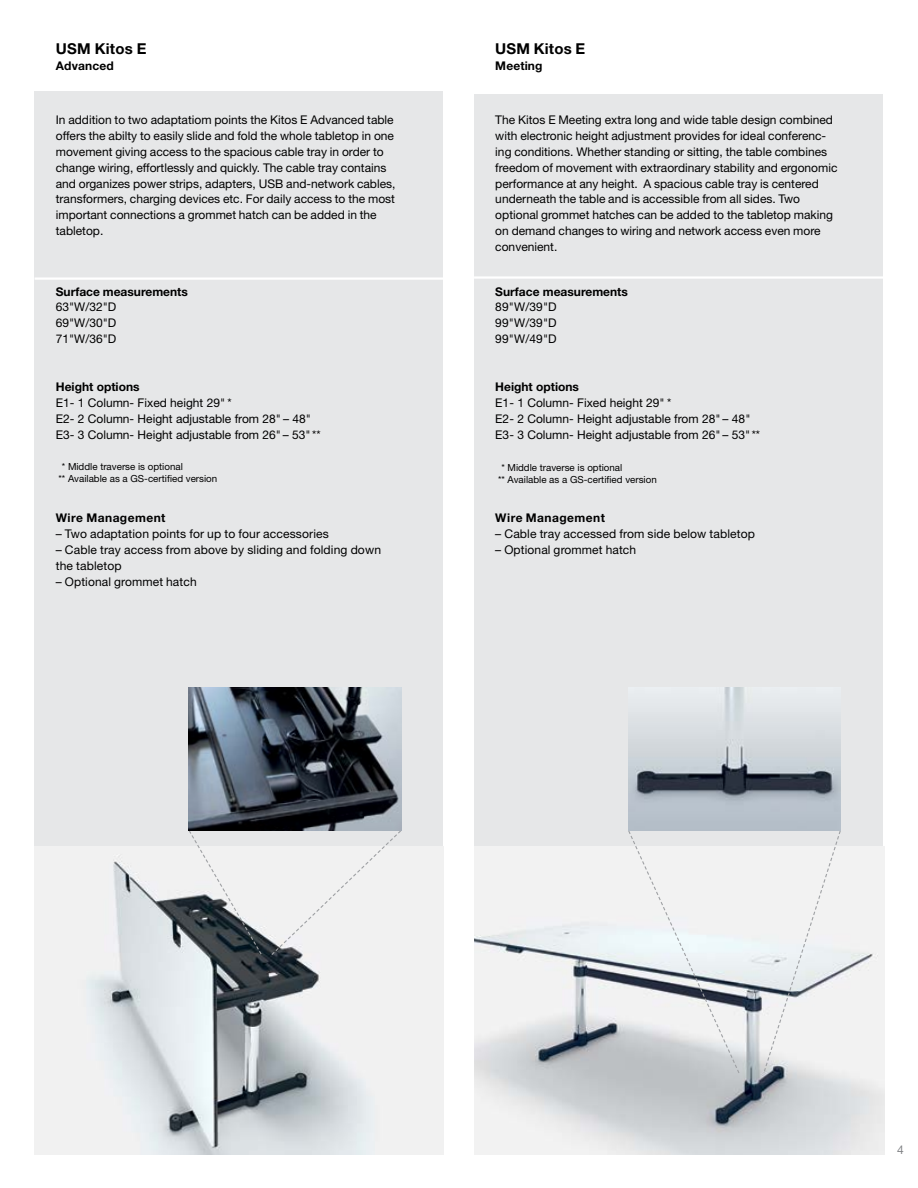
<style>
.page{position:relative;width:918px;height:1188px;background:#fff}
.page>*{position:absolute;margin:0;border:0;box-sizing:border-box;transform-origin:0 0}
.t1{font:700 15px "Helvetica Neue";letter-spacing:.015em;color:#000}
.t2{font:12px/15.9px "Helvetica Neue";color:#000}
.t3{font:700 12px "Helvetica Neue";color:#000}
.t4{font:700 12px "Helvetica Neue";letter-spacing:.04em;color:#000}
.t5{font:12px "Helvetica Neue";color:#808285}
.t6{font:9.75px/12px "Helvetica Neue";color:#000}
</style>
<div class="page">
<div style="left:35px;top:91px;width:408px;height:1062px;background:#e6e7e8"></div>
<hr style="left:35px;top:277px;width:419px;height:3px;background:#fff">
<div style="left:474px;top:94px;width:409px;height:1059px;background:#e6e7e8"></div>
<hr style="left:474px;top:276px;width:418px;height:3px;background:#fff">
<img style="left:474px;top:847px;width:411px;height:307px">
<img style="left:35px;top:847px;width:409px;height:307px">
<svg style="left:188px;top:829px;width:75px;height:127px"></svg>
<svg style="left:270px;top:829px;width:132px;height:127px"></svg>
<img style="left:189px;top:687px;width:212px;height:143px">
<svg style="left:627px;top:831px;width:113px;height:243px"></svg>
<svg style="left:763px;top:831px;width:79px;height:242px"></svg>
<img style="left:628px;top:687px;width:213px;height:144px">
<p class="t1" style="left:56px;top:40px;width:92px">USM Kitos E</p>
<p class="t3" style="left:56px;top:59px;width:60px">Advanced</p>
<p class="t2" style="left:56px;top:112px;width:341px">In addition to two adaptatiom points the Kitos E Advanced table offers the abilty to easily slide and fold the whole tabletop in one movement giving access to the spacious cable tray in order to change wiring, effortlessly and quickly. The cable tray contains and organizes power strips, adapters, USB and-network cables, transformers, charging devices etc. For daily access to the most important connections a grommet hatch can be added in the tabletop.</p>
<p class="t3" style="left:56px;top:284px;width:134px">Surface measurements</p>
<p class="t2" style="left:56px;top:299px;width:62px;text-align:justify">63"W/32"D 69"W/30"D 71"W/36"D</p>
<p class="t3" style="left:56px;top:379px;width:85px">Height options</p>
<p class="t2" style="left:56px;top:394px;width:266px">E1- 1 Column- Fixed height 29" *<br>E2- 2 Column- Height adjustable from 28" – 48"<br>E3- 3 Column- Height adjustable from 26" – 53" **</p>
<p class="t6" style="left:59px;top:461px;width:160px;text-indent:3px">* Middle traverse is optional<br>** Available as a GS-certified version</p>
<p class="t4" style="left:56px;top:510px;width:111px">Wire Management</p>
<p class="t2" style="left:56px;top:525px;width:275px">– Two adaptation points for up to four accessories</p>
<p class="t2" style="left:56px;top:541px;width:327px">– Cable tray access from above by sliding and folding down the tabletop</p>
<p class="t2" style="left:56px;top:573px;width:142px">– Optional grommet hatch</p>
<p class="t1" style="left:495px;top:39px;width:91px">USM Kitos E</p>
<p class="t3" style="left:495px;top:58px;width:49px">Meeting</p>
<p class="t2" style="left:495px;top:112px;width:344px">The Kitos E Meeting extra long and wide table design combined with electronic height adjustment provides for ideal conferenc&shy;ing conditions. Whether standing or sitting, the table combines freedom of movement with extraordinary stability and ergonomic performance at any height. A spacious cable tray is centered underneath the table and is accessible from all sides. Two optional grommet hatches can be added to the tabletop making on demand changes to wiring and network access even more convenient.</p>
<p class="t3" style="left:495px;top:284px;width:134px">Surface measurements</p>
<p class="t2" style="left:495px;top:299px;width:63px;text-align:justify">89"W/39"D 99"W/39"D 99"W/49"D</p>
<p class="t3" style="left:495px;top:379px;width:85px">Height options</p>
<p class="t2" style="left:495px;top:395px;width:266px">E1- 1 Column- Fixed height 29" *<br>E2- 2 Column- Height adjustable from 28" – 48"<br>E3- 3 Column- Height adjustable from 26" – 53" **</p>
<p class="t6" style="left:498px;top:461px;width:160px;text-indent:3px">* Middle traverse is optional<br>** Available as a GS-certified version</p>
<p class="t4" style="left:495px;top:510px;width:111px">Wire Management</p>
<p class="t2" style="left:495px;top:525px;width:261px">– Cable tray accessed from side below tabletop</p>
<p class="t2" style="left:495px;top:541px;width:142px">– Optional grommet hatch</p>
<p class="t5" style="left:897px;top:1143px;width:8px">4</p>
</div>
